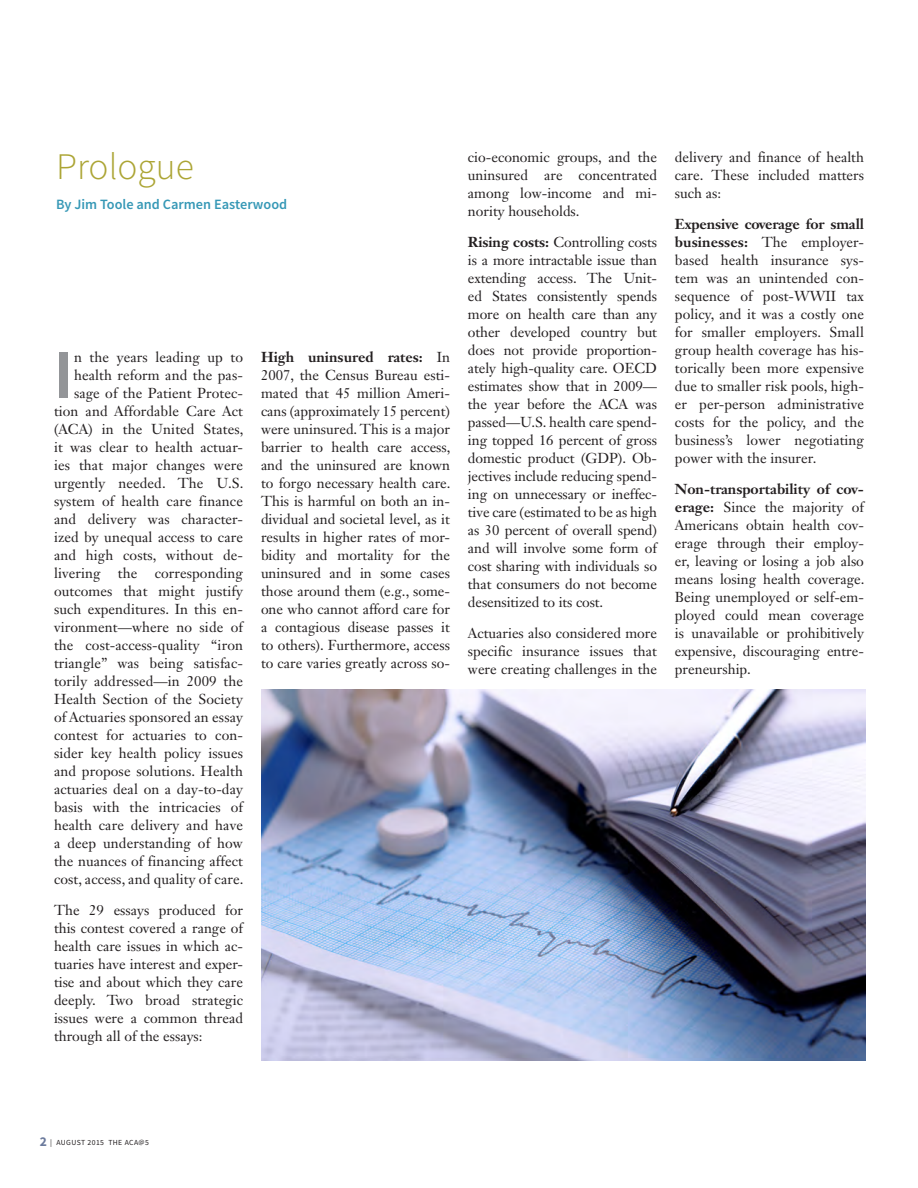
<style>
.page{position:relative;width:918px;height:1188px;background:#fff}
.page>*{position:absolute;margin:0;border:0;box-sizing:border-box;transform-origin:0 0}
.Article_Body_Drop_Ca{font:600 69.3px "Source Sans Pro";color:#939598}
.Article_TItle{font:300 37.5px "Source Sans Pro";color:#aca535}
.Article_Body{font:14.25px/18px "Janson Text LT Std";color:#231f20;text-align:justify}
.Article_Body_Drop_Ca-2{font:14.25px/18px "Janson Text LT Std";letter-spacing:.005em;color:#231f20;text-align:right}
.Article_Author_Bylin{font:600 14.25px "Source Sans Pro";color:#3698b6}
.Folio_Left{font:7.8px "Source Sans Pro";letter-spacing:.05em;color:#231f20}
.s1{font-weight:700}
.s2{font-weight:700;font-size:13.5px;color:#6b7a9c}
</style>
<div class="page">
<img style="left:261px;top:689px;width:604px;height:372px">
<p class="Article_TItle" style="left:56px;top:144px;width:139px">Prologue</p>
<p class="Article_Author_Bylin" style="left:56px;top:196px;width:233px">By Jim Toole and Carmen Easterwood</p>
<p class="Article_Body_Drop_Ca-2" style="left:54px;top:348px;width:191px">n the years leading up to health reform and the pas&shy;sage of the Patient Protec&shy;tion and Affordable Care Act (ACA) in the United States, it was clear to health actuar&shy;ies that major changes were urgently needed. The U.S. system of health care finance and delivery was character&shy;ized by unequal access to care and high costs, without de&shy;livering the corresponding outcomes that might justify such expenditures. In this en&shy;vironment—where no side of the cost-access-quality “iron triangle” was being satisfac&shy;torily addressed—in 2009 the<br>Health Section of the Society of Actuaries sponsored an essay contest for actuaries to con&shy;sider key health policy issues and propose solutions. Health actuaries deal on a day-to-day basis with the intricacies of health care delivery and have a deep understanding of how the nuances of financing affect cost, access, and quality of care.</p>
<p class="Article_Body" style="left:54px;top:901px;width:191px">The 29 essays produced for this contest covered a range of health care issues in which ac&shy;tuaries have interest and exper&shy;tise and about which they care deeply. Two broad strategic issues were a common thread through all of the essays:</p>
<p class="Article_Body_Drop_Ca" style="left:54px;top:331px;width:21px">I</p>
<p class="Article_Body" style="left:261px;top:348px;width:191px"><span class="s1">High uninsured rates:</span> In 2007, the Census Bureau esti&shy;mated that 45 million Ameri&shy;cans (approximately 15 percent) were uninsured. This is a major barrier to health care access, and the uninsured are known to forgo necessary health care.<br>This is harmful on both an in&shy;dividual and societal level, as it results in higher rates of mor&shy;bidity and mortality for the uninsured and in some cases those around them (e.g., some&shy;one who cannot afford care for a contagious disease passes it to others). Furthermore, access to care varies greatly across so-</p>
<p class="Article_Body" style="left:468px;top:148px;width:191px">cio-economic groups, and the uninsured are concentrated among low-income and mi&shy;nority households.</p>
<p class="Article_Body" style="left:468px;top:233px;width:191px"><span class="s1">Rising costs:</span> Controlling costs is a more intractable issue than extending access. The Unit&shy;ed States consistently spends more on health care than any other developed country but does not provide proportion&shy;ately high-quality care. OECD estimates show that in 2009— the year before the ACA was passed—U.S. health care spend&shy;ing topped 16 percent of gross domestic product (GDP). Ob&shy;jectives include reducing spend&shy;ing on unnecessary or ineffec&shy;tive care (estimated to be as high as 30 percent of overall spend) and will involve some form of cost sharing with individuals so that consumers do not become desensitized to its cost.</p>
<p class="Article_Body" style="left:468px;top:624px;width:191px">Actuaries also considered more specific insurance issues that were creating challenges in the</p>
<p class="Article_Body" style="left:675px;top:148px;width:191px">delivery and finance of health care. These included matters such as:</p>
<p class="Article_Body" style="left:675px;top:215px;width:191px"><span class="s1">Expensive coverage for small businesses:</span> The employer&shy;based health insurance sys&shy;tem was an unintended con&shy;sequence of post-WWII tax policy, and it was a costly one for smaller employers. Small group health coverage has his&shy;torically been more expensive due to smaller risk pools, high&shy;er per-person administrative costs for the policy, and the business’s lower negotiating power with the insurer.</p>
<p class="Article_Body" style="left:675px;top:480px;width:191px"><span class="s1">Non-transportability of cov&shy;erage:</span> Since the majority of Americans obtain health cov&shy;erage through their employ&shy;er, leaving or losing a job also means losing health coverage.<br>Being unemployed or self-em&shy;ployed could mean coverage is unavailable or prohibitively expensive, discouraging entre&shy;preneurship.</p>
<p class="Folio_Left" style="left:40px;top:1137px;width:110px"><span class="s2">2</span> | AUGUST 2015 THE ACA@5</p>
</div>
